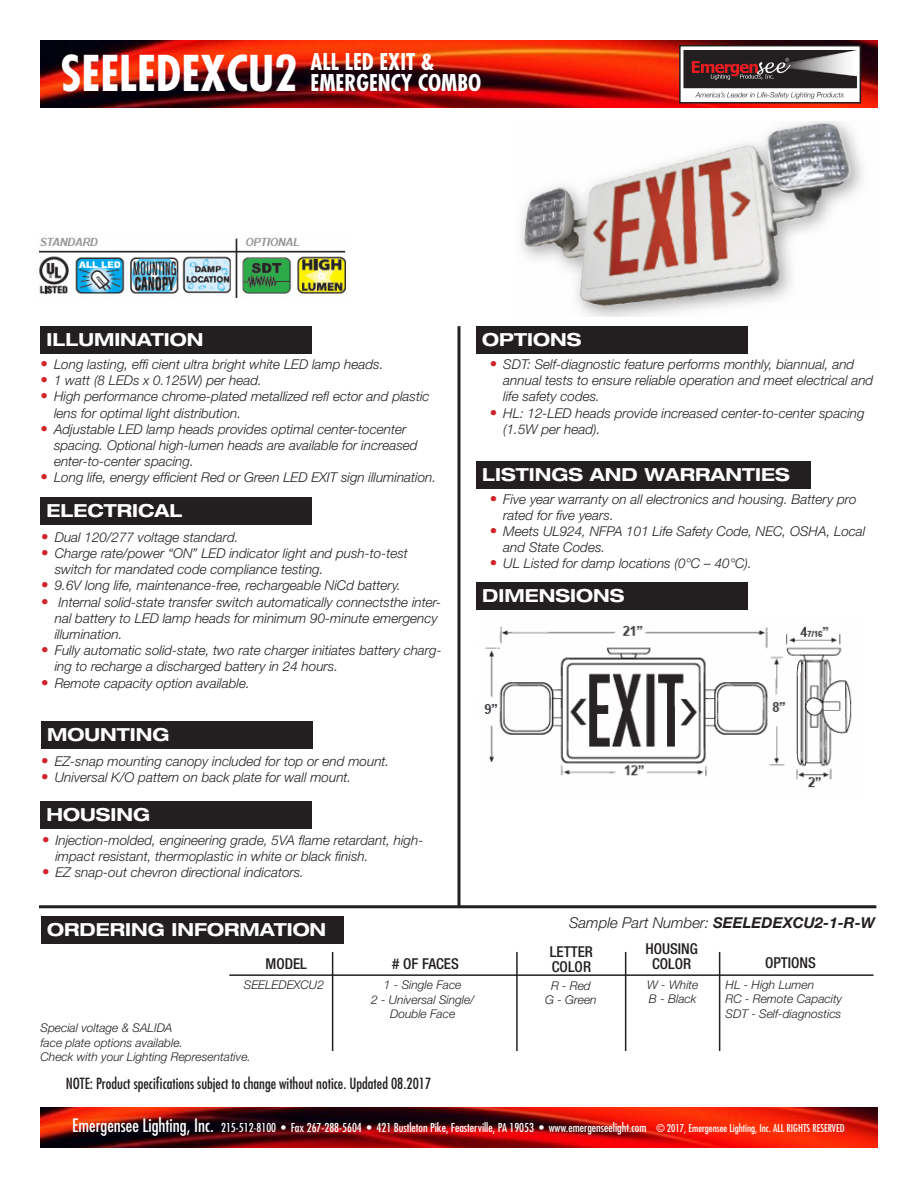
<style>
.page{position:relative;width:918px;height:1188px;background:#fff}
.page>*{position:absolute;margin:0;border:0;box-sizing:border-box;transform-origin:0 0}
.t1{font:700 condensed 48px "Futura Std";color:#fff}
.t2{font:700 condensed 22.5px "Futura Std";color:#fff}
.t3{font:700 expanded 18px "Helvetica Neue LT Std";color:#fff}
.t4{font:condensed 15px "Futura Std";color:#231f20}
.t5{font:500 condensed 15px/15px "Helvetica Neue LT Std";color:#231f20;text-align:center}
.t6{font:italic 300 15px "Helvetica Neue LT Std";color:#231f20}
.t7{font:italic 300 13.5px/16.2px "Helvetica Neue LT Std";color:#231f20}
.t8{font:italic 300 12px "Helvetica Neue LT Std";color:#231f20}
.t9{font:condensed 12px "Futura Std";color:#fff}
.s1{font-size:15px;color:#d1232a}
.s2{font-weight:700}
.s3{color:#fff}
.s4{font-size:18px}
.s5{font-size:10.5px}
</style>
<div class="page">
<img style="left:40px;top:40px;width:838px;height:68px">
<img style="left:40px;top:1107px;width:838px;height:41px">
<div style="left:680px;top:46px;width:180px;height:57px;background:#fff"></div>
<div style="left:679px;top:45px;width:182px;height:59px;border:2px solid #231f20"></div>
<img style="left:684px;top:50px;width:173px;height:49px">
<img style="left:521px;top:122px;width:342px;height:194px">
<hr style="left:458px;top:326px;width:2px;height:581px;background:#231f20">
<hr style="left:39px;top:905px;width:837px;height:3px;background:#231f20">
<img style="left:39px;top:237px;width:307px;height:61px">
<img style="left:484px;top:625px;width:368px;height:163px">
<div style="left:40px;top:326px;width:272px;height:27px;background:#231f20"></div>
<div style="left:476px;top:582px;width:272px;height:28px;background:#231f20"></div>
<div style="left:40px;top:497px;width:272px;height:28px;background:#231f20"></div>
<div style="left:41px;top:721px;width:272px;height:28px;background:#231f20"></div>
<div style="left:41px;top:917px;width:303px;height:27px;background:#231f20"></div>
<div style="left:40px;top:802px;width:272px;height:27px;background:#231f20"></div>
<div style="left:476px;top:326px;width:272px;height:27px;background:#231f20"></div>
<div style="left:476px;top:461px;width:335px;height:27px;background:#231f20"></div>
<hr style="left:229px;top:974px;width:645px;height:2px;background:#231f20">
<hr style="left:625px;top:952px;width:1px;height:99px;background:#231f20">
<hr style="left:516px;top:952px;width:2px;height:99px;background:#231f20">
<hr style="left:719px;top:952px;width:1px;height:99px;background:#231f20">
<hr style="left:332px;top:952px;width:1px;height:99px;background:#231f20">
<p class="t1" style="left:60px;top:43px;width:239px">SEELEDEXCU2</p>
<p class="t2" style="left:311px;top:47px;width:125px">ALL LED EXIT &amp;</p>
<p class="t2" style="left:311px;top:68px;width:172px">EMERGENCY COMBO</p>
<p class="t3" style="left:46px;top:328px;width:159px">ILLUMINATION</p>
<p class="t7" style="left:40px;top:356px;width:345px"><span class="s1">•</span> Long lasting, effi cient ultra bright white LED lamp heads.</p>
<p class="t7" style="left:40px;top:372px;width:223px"><span class="s1">•</span> 1 watt (8 LEDs x 0.125W) per head.</p>
<p class="t7" style="left:54px;top:388px;width:377px;text-indent:-14px"><span class="s1">•</span> High performance chrome-plated metallized refl ector and plastic lens for optimal light distribution.</p>
<p class="t7" style="left:54px;top:421px;width:365px;text-indent:-14px"><span class="s1">•</span> Adjustable LED lamp heads provides optimal center-tocenter spacing. Optional high-lumen heads are available for increased enter-to-center spacing.</p>
<p class="t7" style="left:40px;top:469px;width:397px"><span class="s1">•</span> Long life, energy efficient Red or Green LED EXIT sign illumination.</p>
<p class="t3" style="left:46px;top:499px;width:137px">ELECTRICAL</p>
<p class="t7" style="left:41px;top:529px;width:199px"><span class="s1">•</span> Dual 120/277 voltage standard.</p>
<p class="t7" style="left:55px;top:545px;width:355px;text-indent:-14px"><span class="s1">•</span> Charge rate/power “ON” LED indicator light and push-to-test switch for mandated code compliance testing.</p>
<p class="t7" style="left:41px;top:577px;width:361px"><span class="s1">•</span> 9.6V long life, maintenance-free, rechargeable NiCd battery.</p>
<p class="t7" style="left:55px;top:594px;width:388px;text-indent:-14px"><span class="s1">•</span> Internal solid-state transfer switch automatically connectsthe inter&shy;nal battery to LED lamp heads for minimum 90-minute emergency illumination.</p>
<p class="t7" style="left:55px;top:642px;width:388px;text-indent:-14px"><span class="s1">•</span> Fully automatic solid-state, two rate charger initiates battery charg&shy;ing to recharge a discharged battery in 24 hours.</p>
<p class="t7" style="left:41px;top:675px;width:210px"><span class="s1">•</span> Remote capacity option available.</p>
<p class="t3" style="left:47px;top:723px;width:124px">MOUNTING</p>
<p class="t7" style="left:41px;top:753px;width:350px"><span class="s1">•</span> EZ-snap mounting canopy included for top or end mount.</p>
<p class="t7" style="left:41px;top:769px;width:312px"><span class="s1">•</span> Universal K/O pattern on back plate for wall mount.</p>
<p class="t3" style="left:46px;top:804px;width:105px">HOUSING</p>
<p class="t7" style="left:56px;top:832px;width:369px;text-indent:-14px"><span class="s1">•</span> Injection-molded, engineering grade, 5VA flame retardant, high&shy;impact resistant, thermoplastic in white or black finish.</p>
<p class="t7" style="left:42px;top:864px;width:264px"><span class="s1">•</span> EZ snap-out chevron directional indicators.</p>
<p class="t3" style="left:47px;top:918px;width:281px">ORDERING INFORMATION</p>
<p class="t3" style="left:482px;top:328px;width:101px">OPTIONS</p>
<p class="t7" style="left:503px;top:356px;width:372px;text-indent:-14px"><span class="s1">•</span> SDT: Self-diagnostic feature performs monthly, biannual, and annual tests to ensure reliable operation and meet electrical and life safety codes.</p>
<p class="t7" style="left:503px;top:405px;width:363px;text-indent:-14px"><span class="s1">•</span> HL: 12-LED heads provide increased center-to-center spacing (1.5W per head).</p>
<p class="t3" style="left:482px;top:463px;width:309px">LISTINGS AND WARRANTIES</p>
<p class="t7" style="left:503px;top:491px;width:355px;text-indent:-14px"><span class="s1">•</span> Five year warranty on all electronics and housing. Battery pro rated for five years.</p>
<p class="t7" style="left:503px;top:523px;width:364px;text-indent:-14px"><span class="s1">•</span> Meets UL924, NFPA 101 Life Safety Code, NEC, OSHA, Local and State Codes.</p>
<p class="t7" style="left:490px;top:555px;width:264px"><span class="s1">•</span> UL Listed for damp locations (0°C – 40°C).</p>
<p class="t3" style="left:482px;top:584px;width:144px">DIMENSIONS</p>
<p class="t6" style="left:569px;top:913px;width:307px">Sample Part Number: <span class="s2">SEELEDEXCU2-1-R-W</span></p>
<p class="t5" style="left:645px;top:941px;width:54px">HOUSING<br>COLOR</p>
<p class="t5" style="left:550px;top:944px;width:45px">LETTER</p>
<p class="t5" style="left:266px;top:956px;width:43px">MODEL</p>
<p class="t5" style="left:392px;top:956px;width:68px"># OF FACES</p>
<p class="t5" style="left:552px;top:959px;width:41px">COLOR</p>
<p class="t8" style="left:384px;top:978px;width:79px">1 - Single Face</p>
<p class="t8" style="left:371px;top:992px;width:105px">2 - Universal Single/</p>
<p class="t8" style="left:390px;top:1007px;width:67px">Double Face</p>
<p class="t8" style="left:244px;top:978px;width:82px">SEELEDEXCU2</p>
<p class="t8" style="left:647px;top:978px;width:53px">W - White</p>
<p class="t8" style="left:649px;top:992px;width:49px">B - Black</p>
<p class="t8" style="left:551px;top:978px;width:41px">R - Red</p>
<p class="t8" style="left:545px;top:993px;width:53px">G - Green</p>
<p class="t8" style="left:40px;top:1021px;width:134px">Special voltage &amp; SALIDA</p>
<p class="t8" style="left:40px;top:1035px;width:144px">face plate options available.</p>
<p class="t8" style="left:40px;top:1050px;width:212px">Check with your Lighting Representative.</p>
<p class="t4" style="left:60px;top:1075px;width:372px"><span class="s3">E</span>NOTE: Product specifications subject to change without notice. Updated 08.2017</p>
<p class="t5" style="left:765px;top:955px;width:52px">OPTIONS</p>
<p class="t8" style="left:726px;top:978px;width:90px">HL - High Lumen</p>
<p class="t8" style="left:726px;top:992px;width:118px">RC - Remote Capacity</p>
<p class="t8" style="left:726px;top:1006px;width:117px">SDT - Self-diagnostics</p>
<p class="t9" style="left:72px;top:1121px;width:774px"><span class="s4">Emergensee Lighting, Inc.</span> 215-512-8100 • Fax 267-288-5604 • 421 Bustleton Pike, Feasterville, PA 19053 • www.emergenseelight.com <span class="s5">© 2017, Emergensee Lighting, Inc. ALL RIGHTS RESERVED</span></p>
</div>
